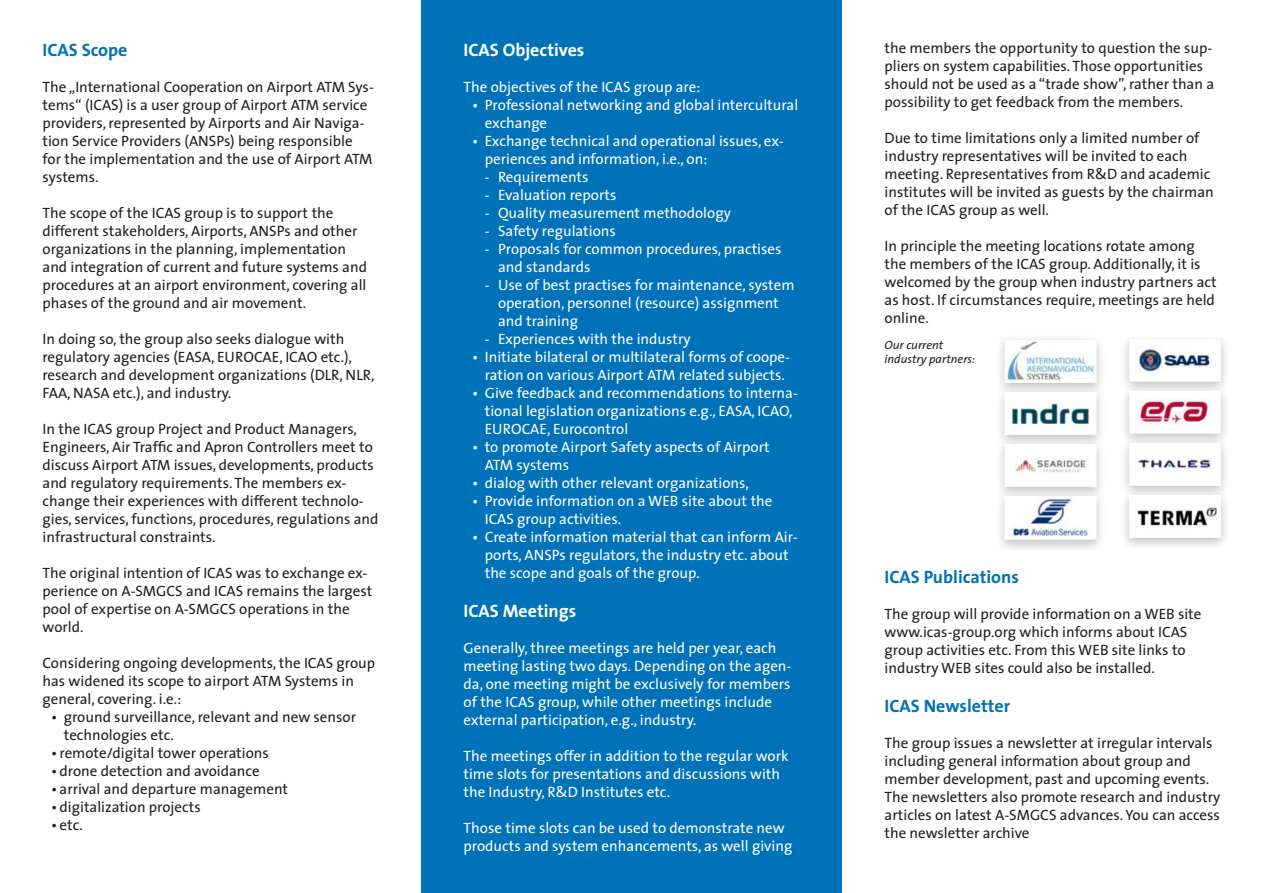
<style>
.page{position:relative;width:1263px;height:893px;background:#fff}
.page>*{position:absolute;margin:0;border:0;box-sizing:border-box;transform-origin:0 0}
.t1{font:700 18px "The Sans";color:#0072b9}
.t2{font:700 18px "The Sans";color:#fff}
.t3{font:15px/18px "The Sans";color:#231f20}
.t4{font:15px/18px "The Sans";color:#fff}
.t5{font:italic 12px "The Sans";color:#231f20}
</style>
<div class="page">
<div style="left:421px;top:0;width:421px;height:893px;background:#0072b9"></div>
<img style="left:1000px;top:338px;width:101px;height:200px">
<img style="left:1125px;top:338px;width:100px;height:208px">
<p class="t1" style="left:43px;top:34px;width:86px">ICAS Scope</p>
<p class="t3" style="left:43px;top:77px;width:333px">The „International Cooperation on Airport ATM Sys&shy;tems“ (ICAS) is a user group of Airport ATM service providers, represented by Airports and Air Naviga&shy;tion Service Providers (ANSPs) being responsible for the implementation and the use of Airport ATM systems.</p>
<p class="t3" style="left:43px;top:203px;width:326px">The scope of the ICAS group is to support the different stakeholders, Airports, ANSPs and other organizations in the planning, implementation and integration of current and future systems and procedures at an airport environment, covering all phases of the ground and air movement.</p>
<p class="t3" style="left:43px;top:329px;width:333px">In doing so, the group also seeks dialogue with regulatory agencies (EASA, EUROCAE, ICAO etc.), research and development organizations (DLR, NLR, FAA, NASA etc.), and industry.</p>
<p class="t3" style="left:43px;top:419px;width:337px">In the ICAS group Project and Product Managers, Engineers, Air Traffic and Apron Controllers meet to discuss Airport ATM issues, developments, products and regulatory requirements. The members ex&shy;change their experiences with different technolo&shy;gies, services, functions, procedures, regulations and infrastructural constraints.</p>
<p class="t3" style="left:43px;top:563px;width:331px">The original intention of ICAS was to exchange ex&shy;perience on A-SMGCS and ICAS remains the largest pool of expertise on A-SMGCS operations in the world.</p>
<p class="t3" style="left:43px;top:653px;width:334px">Considering ongoing developments, the ICAS group has widened its scope to airport ATM Systems in general, covering. i.e.:</p>
<p class="t3" style="left:64px;top:707px;width:294px;text-indent:-13px">• ground surveillance, relevant and new sensor technologies etc.</p>
<p class="t3" style="left:51px;top:743px;width:219px">• remote/digital tower operations</p>
<p class="t3" style="left:51px;top:761px;width:210px">•drone detection and avoidance</p>
<p class="t3" style="left:51px;top:779px;width:239px">• arrival and departure management</p>
<p class="t3" style="left:51px;top:797px;width:151px">•digitalization projects</p>
<p class="t3" style="left:51px;top:815px;width:33px">• etc.</p>
<p class="t2" style="left:463px;top:34px;width:122px">ICAS Objectives</p>
<p class="t4" style="left:463px;top:77px;width:238px">The objectives of the ICAS group are:</p>
<p class="t4" style="left:485px;top:95px;width:315px;text-indent:-13px">• Professional networking and global intercultural exchange</p>
<p class="t4" style="left:485px;top:131px;width:300px;text-indent:-13px">• Exchange technical and operational issues, ex&shy;periences and information, i.e., on:</p>
<p class="t4" style="left:485px;top:167px;width:105px">- Requirements</p>
<p class="t4" style="left:485px;top:185px;width:133px">- Evaluation reports</p>
<p class="t4" style="left:485px;top:203px;width:248px">- Quality measurement methodology</p>
<p class="t4" style="left:485px;top:221px;width:133px">- Safety regulations</p>
<p class="t4" style="left:485px;top:239px;width:298px">- Proposals for common procedures, practises</p>
<p class="t4" style="left:498px;top:257px;width:94px">and standards</p>
<p class="t4" style="left:485px;top:275px;width:311px">- Use of best practises for maintenance, system</p>
<p class="t4" style="left:498px;top:293px;width:282px">operation, personnel (resource) assignment</p>
<p class="t4" style="left:498px;top:311px;width:82px">and training</p>
<p class="t4" style="left:485px;top:329px;width:207px">- Experiences with the industry</p>
<p class="t4" style="left:472px;top:347px;width:320px;text-align:center">• Initiate bilateral or multilateral forms of coope&shy;ration on various Airport ATM related subjects.</p>
<p class="t4" style="left:485px;top:383px;width:315px;text-indent:-13px">• Give feedback and recommendations to interna&shy;tional legislation organizations e.g., EASA, ICAO,<br>EUROCAE, Eurocontrol</p>
<p class="t4" style="left:485px;top:437px;width:287px;text-indent:-13px">• to promote Airport Safety aspects of Airport<br>ATM systems</p>
<p class="t4" style="left:472px;top:473px;width:278px">• dialog with other relevant organizations,</p>
<p class="t4" style="left:485px;top:491px;width:289px;text-indent:-13px">• Provide information on a WEB site about the<br>ICAS group activities.</p>
<p class="t4" style="left:485px;top:527px;width:314px;text-indent:-13px">• Create information material that can inform Air&shy;ports, ANSPs regulators, the industry etc. about the scope and goals of the group.</p>
<p class="t2" style="left:463px;top:596px;width:114px">ICAS Meetings</p>
<p class="t4" style="left:463px;top:639px;width:329px">Generally, three meetings are held per year, each meeting lasting two days. Depending on the agen&shy;da, one meeting might be exclusively for members of the ICAS group, while other meetings include external participation, e.g., industry.</p>
<p class="t4" style="left:463px;top:747px;width:326px">The meetings offer in addition to the regular work time slots for presentations and discussions with the Industry, R&amp;D Institutes etc.</p>
<p class="t4" style="left:463px;top:819px;width:330px">Those time slots can be used to demonstrate new products and system enhancements, as well giving</p>
<p class="t3" style="left:884px;top:39px;width:331px">the members the opportunity to question the sup&shy;pliers on system capabilities. Those opportunities should not be used as a “trade show”, rather than a possibility to get feedback from the members.</p>
<p class="t3" style="left:884px;top:129px;width:331px">Due to time limitations only a limited number of industry representatives will be invited to each meeting. Representatives from R&amp;D and academic institutes will be invited as guests by the chairman of the ICAS group as well.</p>
<p class="t3" style="left:884px;top:237px;width:334px">In principle the meeting locations rotate among the members of the ICAS group. Additionally, it is welcomed by the group when industry partners act as host. If circumstances require, meetings are held online.</p>
<p class="t5" style="left:884px;top:335px;width:60px">Our current</p>
<p class="t5" style="left:884px;top:349px;width:92px">industry partners:</p>
<p class="t1" style="left:884px;top:562px;width:136px">ICAS Publications</p>
<p class="t3" style="left:884px;top:604px;width:318px">The group will provide information on a WEB site www.icas-group.org which informs about ICAS group activities etc. From this WEB site links to industry WEB sites could also be installed.</p>
<p class="t1" style="left:884px;top:691px;width:127px">ICAS Newsletter</p>
<p class="t3" style="left:884px;top:734px;width:337px">The group issues a newsletter at irregular intervals including general information about group and member development, past and upcoming events.<br>The newsletters also promote research and industry articles on latest A-SMGCS advances. You can access the newsletter archive</p>
</div>
